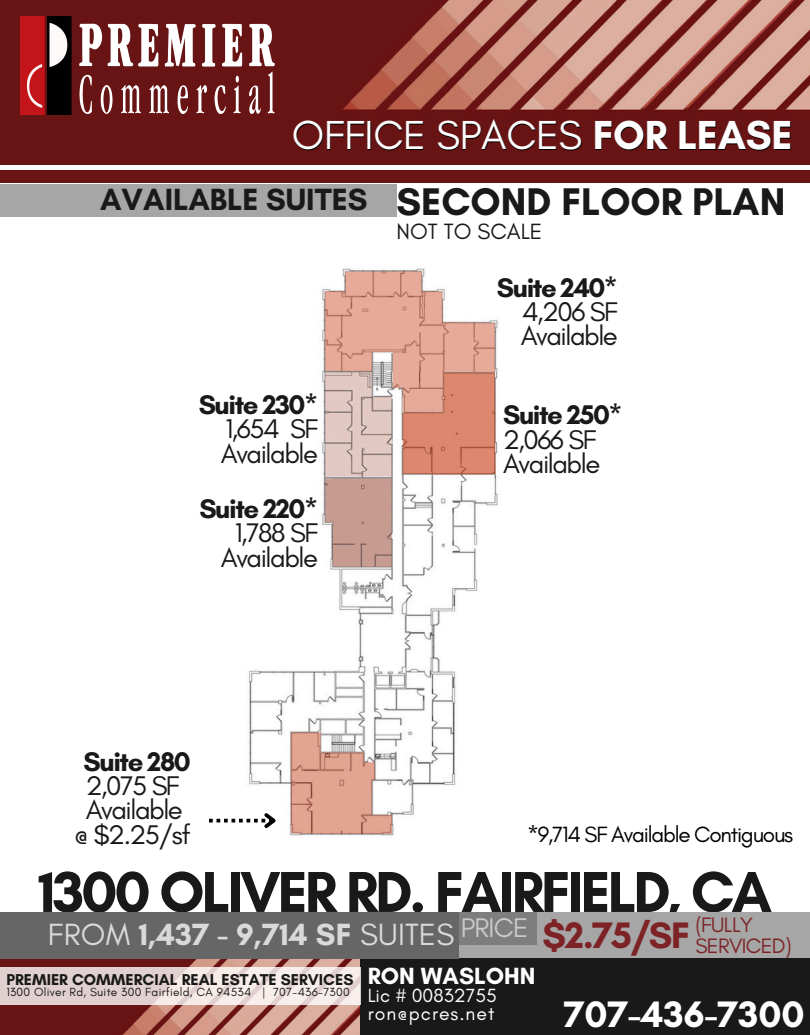
<style>
.page{position:relative;width:810px;height:1035px;background:#fff}
.page>*{position:absolute;margin:0;border:0;box-sizing:border-box;transform-origin:0 0}
.t1{font:700 58.75px "Glacial Indifference";letter-spacing:-.05em;color:#191919}
.t2{font:41.25px "Glacial Indifference";letter-spacing:-.01em;color:#fffefe}
.t3{font:700 39.25px "Glacial Indifference";color:#191919}
.t4{font:700 37.5px "Glacial Indifference";color:#fff}
.t5{font:700 37.5px "Glacial Indifference";color:#7d2225}
.t6{font:700 31.25px "Glacial Indifference";letter-spacing:.005em;color:#d9d9d9}
.t7{font:700 31.25px "Glacial Indifference";color:#191919}
.t8{font:27.5px "Glacial Indifference";letter-spacing:-.055em;color:#191919}
.t9{font:700 27.5px "Glacial Indifference";letter-spacing:-.055em;color:#191919}
.t10{font:27.5px "Glacial Indifference";letter-spacing:-.03em;color:#cbc9c9}
.t11{font:700 23.88px "Glacial Indifference";color:#fff}
.t12{font:22.5px "Glacial Indifference";letter-spacing:-.055em;color:#000}
.t13{font:22.5px "Glacial Indifference";color:#191919}
.t14{font:21.25px/20.6px "Glacial Indifference";letter-spacing:-.03em;color:#7d2225}
.t15{font:19.38px "Glacial Indifference";letter-spacing:.05em;color:#fff}
.t16{font:19.38px "Glacial Indifference";color:#fff}
.t17{font:700 16px "Glacial Indifference";color:#191919}
.t18{font:12px "Glacial Indifference";letter-spacing:.025em;color:#191919}
.s1{font-weight:700}
.s2{font-weight:400}
</style>
<div class="page">
<img style="left:0;top:0;width:810px;height:165px">
<img style="left:21px;top:17px;width:254px;height:97px">
<div style="left:0;top:170px;width:810px;height:12px;background:#691414"></div>
<div style="left:0;top:184px;width:397px;height:33px;background:#a6a6a6"></div>
<img style="left:249px;top:268px;width:249px;height:568px">
<svg style="left:209px;top:810px;width:71px;height:22px"></svg>
<div style="left:381px;top:912px;width:429px;height:52px;background:#a6a6a6"></div>
<div style="left:458px;top:912px;width:79px;height:33px;background:#7e7e7e"></div>
<div style="left:137px;top:958px;width:673px;height:77px;background:#191919"></div>
<img style="left:0;top:958px;width:360px;height:77px">
<svg style="left:0;top:967px;width:360px;height:37px;fill:#e1d0d0"></svg>
<div style="left:0;top:912px;width:458px;height:46px;background:#666"></div>
<h3 class="t2" style="left:292px;top:110px;width:502px">OFFICE SPACES <span class="s1">FOR LEASE</span></h3>
<p class="t7" style="left:100px;top:181px;width:269px">AVAILABLE SUITES</p>
<h3 class="t3" style="left:397px;top:178px;width:390px">SECOND FLOOR PLAN</h3>
<p class="t13" style="left:397px;top:217px;width:147px">NOT TO SCALE</p>
<p class="t9" style="left:199px;top:388px;width:121px">Suite 230*</p>
<p class="t8" style="left:225px;top:412px;width:94px">1,654 SF</p>
<p class="t8" style="left:221px;top:436px;width:99px">Available</p>
<p class="t9" style="left:199px;top:492px;width:120px">Suite 220*</p>
<p class="t8" style="left:235px;top:516px;width:85px">1,788 SF</p>
<p class="t8" style="left:221px;top:541px;width:99px">Available</p>
<p class="t9" style="left:84px;top:745px;width:109px">Suite 280</p>
<p class="t8" style="left:86px;top:769px;width:95px">2,075 SF</p>
<p class="t8" style="left:86px;top:793px;width:99px">Available</p>
<p class="t8" style="left:74px;top:818px;width:118px">@ $2.25/sf</p>
<p class="t9" style="left:497px;top:271px;width:123px">Suite 240*</p>
<p class="t8" style="left:522px;top:295px;width:97px">4,206 SF</p>
<p class="t8" style="left:521px;top:319px;width:99px">Available</p>
<p class="t9" style="left:503px;top:398px;width:121px">Suite 250*</p>
<p class="t8" style="left:503px;top:422px;width:95px">2,066 SF</p>
<p class="t8" style="left:503px;top:447px;width:99px">Available</p>
<p class="t12" style="left:527px;top:820px;width:268px">*9,714 SF Available Contiguous</p>
<p class="t1" style="left:38px;top:856px;width:735px">1300 OLIVER RD. FAIRFIELD, CA</p>
<p class="t14" style="left:695px;top:914px;width:98px">(FULLY<br>SERVICED)</p>
<p class="t10" style="left:461px;top:911px;width:69px">PRICE</p>
<h6 class="t5" style="left:543px;top:913px;width:149px">$2.75/SF</h6>
<p class="t6" style="left:48px;top:915px;width:408px"><span class="s2">FROM</span> 1,437 - 9,714 SF <span class="s2">SUITES</span></p>
<h2 class="t17" style="left:6px;top:970px;width:349px">PREMIER COMMERCIAL REAL ESTATE SERVICES</h2>
<p class="t18" style="left:6px;top:984px;width:345px">1300 Oliver Rd, Suite 300 Fairfield, CA 94534 | 707-436-7300</p>
<p class="t11" style="left:368px;top:962px;width:169px">RON WASLOHN</p>
<p class="t16" style="left:368px;top:984px;width:131px">Lic # 00832755</p>
<p class="t15" style="left:368px;top:1002px;width:128px">ron@pcres.net</p>
<p class="t4" style="left:564px;top:992px;width:242px">707-436-7300</p>
</div>
